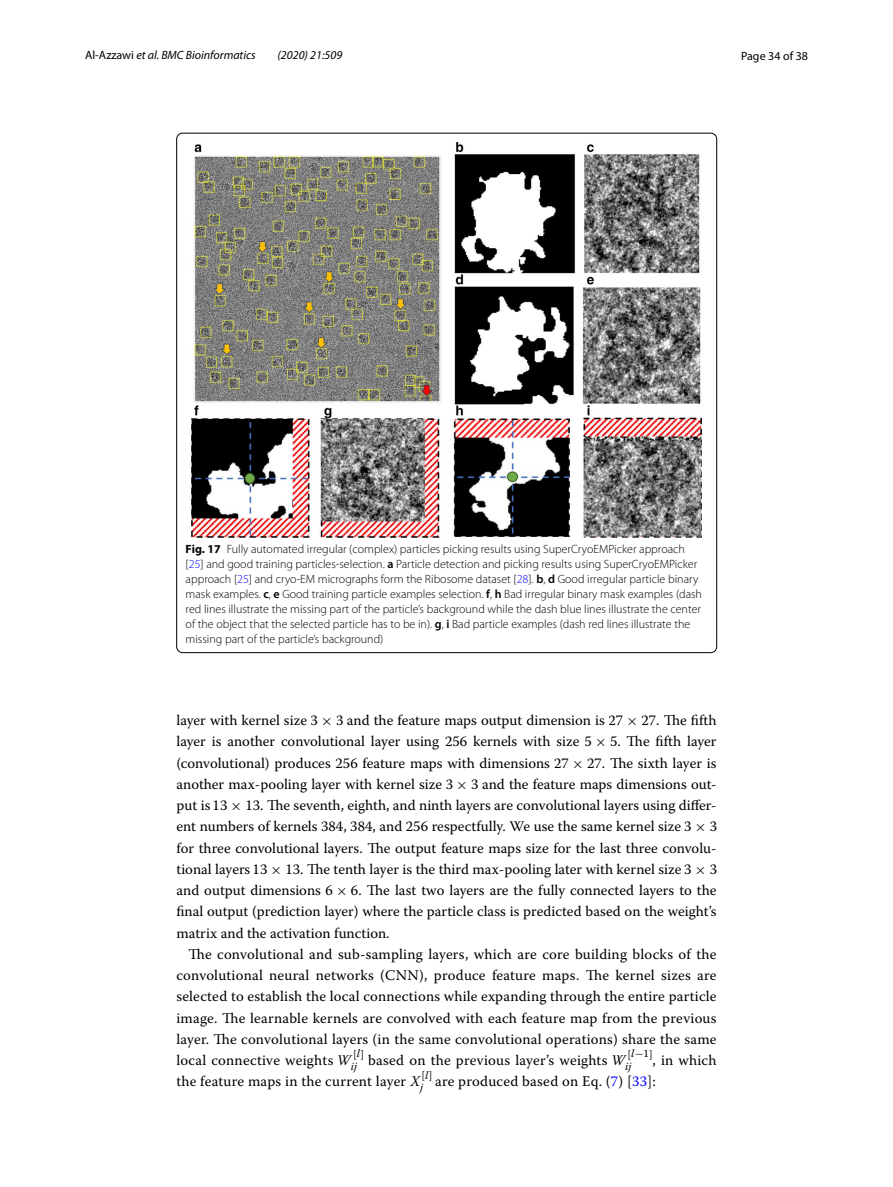
<style>
.page{position:relative;width:893px;height:1187px;background:#fff}
.page>*{position:absolute;margin:0;border:0;box-sizing:border-box;transform-origin:0 0}
.t1{font:14.7px/21.3px "Warnock Pro";letter-spacing:.015em;color:#000;text-align:justify}
.t2{font:300 12px/15px "Myriad Pro";color:#000}
.t3{font:italic 12px "Myriad Pro";color:#000}
.t4{font:12px "Myriad Pro";color:#000}
.t5{font:11.25px "Warnock Pro Regular 18";color:#000}
.t6{font:11.25px "Warnock Pro Regular 17";color:#000}
.t7{font:11.25px "Warnock Pro Regular 19";color:#000}
.t8{font:11.25px "Warnock Pro It 17";color:#000}
.s1{font-style:normal}
.s2{font-weight:700}
.s3{color:#00f}
.s4{font-weight:600}
.s5{font-family:"Warnock Pro Regular 20"}
.s6{font-family:"MTSYN19"}
.s7{font-family:"Warnock Pro Regular 21"}
.s8{font-family:"MTSYN20"}
.s9{font-family:"Warnock Pro Regular 22"}
.s10{font-family:"MTSYN21"}
.s11{font-family:"Warnock Pro Regular 23"}
.s12{font-family:"MTSYN11"}
.s13{font-family:"Warnock Pro Regular 11"}
.s14{font-family:"MTSYN12"}
.s15{font-family:"Warnock Pro Regular 12"}
.s16{font-family:"MTSYN13"}
.s17{font-family:"Warnock Pro Regular 13"}
.s18{font-family:"MTSYN14"}
.s19{font-family:"Warnock Pro Regular 14"}
.s20{font-family:"MTSYN15"}
.s21{font-family:"Warnock Pro Regular 15"}
.s22{font-family:"MTSYN16"}
.s23{font-family:"Warnock Pro Regular 16"}
.s24{font-family:"MTSYN17"}
.s25{font-family:"Warnock Pro It 16"}
.s26{font-family:"Warnock Pro It 17"}
.s27{font-family:"MTSYN18"}
.s28{font-family:"Warnock Pro It 18"}
</style>
<div class="page">
<img style="left:192px;top:142px;width:510px;height:395px">
<p class="t3" style="left:85px;top:48px;width:172px"><span class="s1">Al‑Azzawi</span> et al. BMC Bioinformatics</p>
<p class="t3" style="left:278px;top:48px;width:66px">(2020) 21:509</p>
<p class="t4" style="left:741px;top:48px;width:68px">Page 34 of 38</p>
<p class="t2" style="left:186px;top:541px;width:518px"><span class="s2">Fig. 17</span> Fully automated irregular (complex) particles picking results using SuperCryoEMPicker approach [<span class="s3">25</span>] and good training particles-selection. <span class="s4">a</span> Particle detection and picking results using SuperCryoEMPicker approach [<span class="s3">25</span>] and cryo-EM micrographs form the Ribosome dataset [<span class="s3">28</span>]. <span class="s4">b</span>, <span class="s4">d</span> Good irregular particle binary mask examples. <span class="s4">c</span>, <span class="s4">e</span> Good training particle examples selection. <span class="s4">f</span>, <span class="s4">h</span> Bad irregular binary mask examples (dash red lines illustrate the missing part of the particle’s background while the dash blue lines illustrate the center of the object that the selected particle has to be in). <span class="s4">g</span>, <span class="s4">i</span> Bad particle examples (dash red lines illustrate the missing part of the particle’s background)</p>
<p class="t1" style="left:176px;top:709px;width:542px">layer with kernel size <span class="s5">3</span> <span class="s6">×</span> <span class="s5">3</span> and the feature maps output dimension is <span class="s7">27</span> <span class="s8">×</span> <span class="s7">27</span>. The fifth layer is another convolutional layer using 256 kernels with size <span class="s9">5</span> <span class="s10">×</span> <span class="s9">5</span>. The fifth layer (convolutional) produces 256 feature maps with dimensions <span class="s11">27</span> <span class="s12">×</span> <span class="s11">27</span>. The sixth layer is another max-pooling layer with kernel size <span class="s13">3</span> <span class="s14">×</span> <span class="s13">3</span> and the feature maps dimensions out&shy;put is <span class="s15">13</span> <span class="s16">×</span> <span class="s15">13</span>. The seventh, eighth, and ninth layers are convolutional layers using differ&shy;ent numbers of kernels 384, 384, and 256 respectfully. We use the same kernel size <span class="s17">3</span> <span class="s18">×</span> <span class="s17">3 </span>for three convolutional layers. The output feature maps size for the last three convolu&shy;tional layers <span class="s19">13</span> <span class="s20">×</span> <span class="s19">13</span>. The tenth layer is the third max-pooling later with kernel size <span class="s21">3</span> <span class="s22">×</span> <span class="s21">3 </span>and output dimensions <span class="s23">6</span> <span class="s24">×</span> <span class="s23">6</span>. The last two layers are the fully connected layers to the final output (prediction layer) where the particle class is predicted based on the weight’s matrix and the activation function.</p>
<p class="t1" style="left:176px;top:943px;width:542px;text-indent:12px">The convolutional and sub-sampling layers, which are core building blocks of the convolutional neural networks (CNN), produce feature maps. The kernel sizes are selected to establish the local connections while expanding through the entire particle image. The learnable kernels are convolved with each feature map from the previous layer. The convolutional layers (in the same convolutional operations) share the same local connective weights <span class="s25">W</span><sub>ij</sub> based on the previous layer’s weights <span class="s26">W</span></p>
<p class="t6" style="left:353px;top:1049px;width:12px">[<span class="s25">l</span>]</p>
<p class="t5" style="left:627px;top:1049px;width:27px">[<span class="s26">l</span><span class="s27">−</span>1]</p>
<p class="t8" style="left:625px;top:1061px;width:8px">ij</p>
<p class="t1" style="left:176px;top:1049px;width:542px;text-indent:476px">, in which the feature maps in the current layer <span class="s28">X</span><sub>j</sub> are produced based on Eq. (<span class="s3">7</span>) [<span class="s3">33</span>]:</p>
<p class="t7" style="left:422px;top:1070px;width:12px">[<span class="s28">l</span>]</p>
</div>
